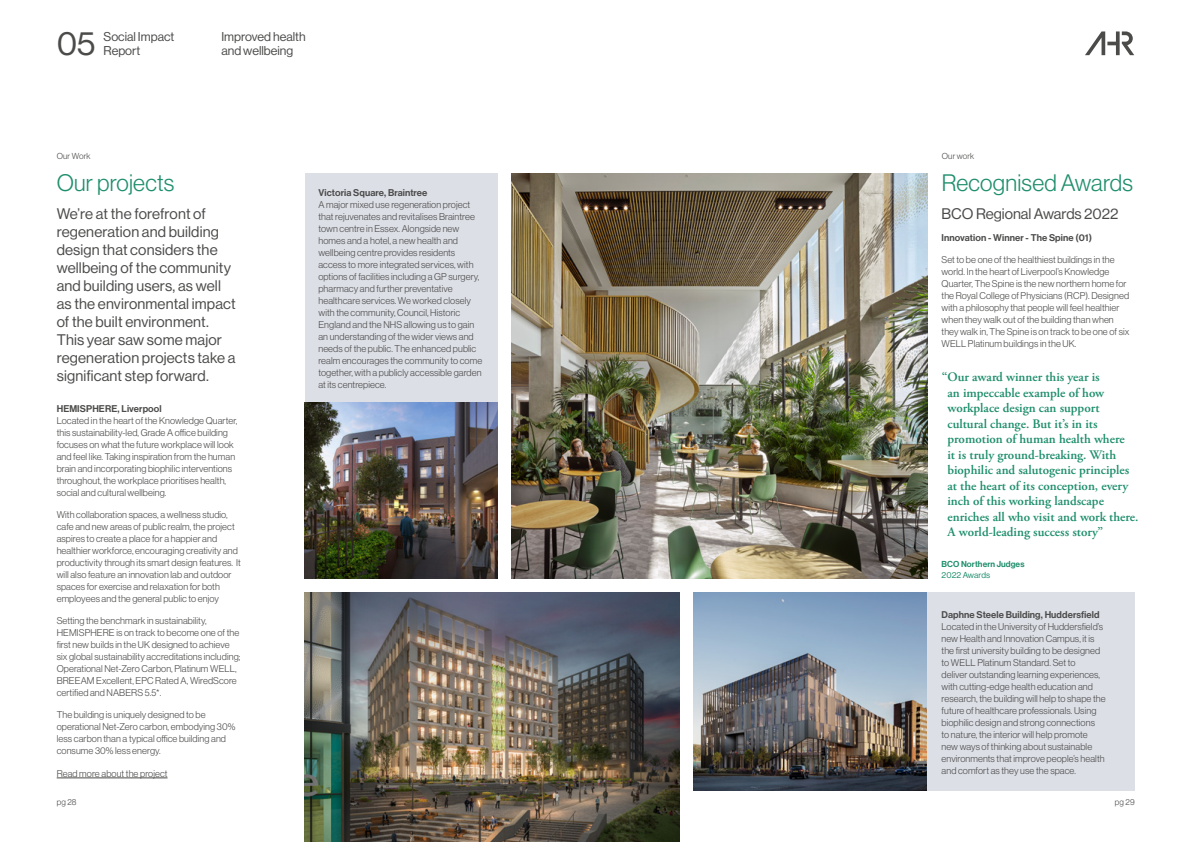
<style>
.page{position:relative;width:1191px;height:842px;background:#fff}
.page>*{position:absolute;margin:0;border:0;box-sizing:border-box;transform-origin:0 0}
.t1{font:33.1px "N Haas Grotesk DS Pro 55 Rg";color:#4b4b4a}
.t2{font:23.3px "N Haas Grotesk DS Pro 45 Lt";letter-spacing:.01em;color:#1e8e6c}
.t3{font:15px/18px "N Haas Grotesk DS Pro 55 Rg";letter-spacing:.01em;color:#4b4b4a}
.t4{font:600 13px/15.5px "Adobe Garamond Pro";color:#1e8e6c}
.t5{font:12.5px/14px "N Haas Grotesk DS Pro 55 Rg";color:#4b4b4a}
.t6{font:9.6px/12px "N Haas Grotesk DS Pro 45 Lt";letter-spacing:.01em;color:#4b4b4a}
.t7{font:9.6px "N Haas Grotesk DS Pro 65 Md";letter-spacing:.01em;color:#4b4b4a}
.t8{font:8.5px "N Haas Grotesk DS Pro 45 Lt";letter-spacing:.02em;color:#4b4b4a}
.t9{font:8.5px "N Haas Grotesk DS Pro 65 Md";letter-spacing:.01em;color:#1e8e6c}
.t10{font:8.5px "N Haas Grotesk DS Pro 55 Rg";letter-spacing:.01em;color:#1e8e6c}
</style>
<div class="page">
<div style="left:305px;top:173px;width:192px;height:405px;background:#dcdfe6"></div>
<img style="left:511px;top:173px;width:416px;height:405px">
<hr style="left:57px;top:778px;width:110px;height:1px;background:#4b4b4a">
<img style="left:305px;top:593px;width:374px;height:249px">
<img style="left:305px;top:403px;width:192px;height:175px">
<img style="left:693px;top:593px;width:234px;height:198px">
<div style="left:927px;top:593px;width:207px;height:198px;background:#dcdfe6"></div>
<svg style="left:1085px;top:31px;width:49px;height:24px"></svg>
<h1 class="t1" style="left:57px;top:24px;width:40px">05</h1>
<h3 class="t5" style="left:104px;top:30px;width:72px">Social Impact<br>Report</h3>
<h3 class="t5" style="left:221px;top:30px;width:86px">Improved health and wellbeing</h3>
<p class="t8" style="left:57px;top:151px;width:35px">Our Work</p>
<h2 class="t2" style="left:57px;top:170px;width:119px">Our projects</h2>
<p class="t3" style="left:57px;top:205px;width:180px">We’re at the forefront of regeneration and building design that considers the wellbeing of the community and building users, as well as the environmental impact of the built environment.<br>This year saw some major regeneration projects take a significant step forward.</p>
<p class="t7" style="left:57px;top:403px;width:106px">HEMISPHERE, Liverpool</p>
<p class="t6" style="left:57px;top:414px;width:182px">Located in the heart of the Knowledge Quarter, this sustainability-led, Grade A office building focuses on what the future workplace will look and feel like. Taking inspiration from the human brain and incorporating biophilic interventions throughout, the workplace prioritises health, social and cultural wellbeing.</p>
<p class="t6" style="left:57px;top:509px;width:186px">With collaboration spaces, a wellness studio, cafe and new areas of public realm, the project aspires to create a place for a happier and healthier workforce, encouraging creativity and productivity through its smart design features. It will also feature an innovation lab and outdoor spaces for exercise and relaxation for both employees and the general public to enjoy</p>
<p class="t6" style="left:57px;top:615px;width:185px">Setting the benchmark in sustainability, HEMISPHERE is on track to become one of the first new builds in the UK designed to achieve six global sustainability accreditations including; Operational Net-Zero Carbon, Platinum WELL, BREEAM Excellent, EPC Rated A, WiredScore certified and NABERS 5.5*.</p>
<p class="t6" style="left:57px;top:709px;width:180px">The building is uniquely designed to be operational Net-Zero carbon, embodying 30% less carbon than a typical office building and consume 30% less energy.</p>
<p class="t6" style="left:57px;top:767px;width:112px">Read more about the project</p>
<p class="t7" style="left:318px;top:187px;width:111px">Victoria Square, Braintree</p>
<p class="t6" style="left:318px;top:199px;width:165px">A major mixed use regeneration project that rejuvenates and revitalises Braintree town centre in Essex. Alongside new homes and a hotel, a new health and wellbeing centre provides residents access to more integrated services, with options of facilities including a GP surgery, pharmacy and further preventative healthcare services. We worked closely with the community, Council, Historic England and the NHS allowing us to gain an understanding of the wider views and needs of the public. The enhanced public realm encourages the community to come together, with a publicly accessible garden at its centrepiece.</p>
<p class="t8" style="left:941px;top:151px;width:34px">Our work</p>
<h2 class="t2" style="left:941px;top:170px;width:193px">Recognised Awards</h2>
<h3 class="t3" style="left:941px;top:205px;width:178px">BCO Regional Awards 2022</h3>
<p class="t7" style="left:941px;top:232px;width:152px">Innovation - Winner - The Spine (01)</p>
<p class="t6" style="left:941px;top:254px;width:189px">Set to be one of the healthiest buildings in the world. In the heart of Liverpool’s Knowledge Quarter, The Spine is the new northern home for the Royal College of Physicians (RCP). Designed with a philosophy that people will feel healthier when they walk out of the building than when they walk in, The Spine is on track to be one of six WELL Platinum buildings in the UK.</p>
<p class="t4" style="left:947px;top:370px;width:192px;text-indent:-6px">“Our award winner this year is<br>an impeccable example of how workplace design can support cultural change. But it’s in its promotion of human health where<br>it is truly ground-breaking. With biophilic and salutogenic principles at the heart of its conception, every inch of this working landscape enriches all who visit and work there.<br>A world-leading success story”</p>
<p class="t9" style="left:941px;top:559px;width:84px">BCO Northern Judges</p>
<p class="t10" style="left:941px;top:570px;width:50px">2022 Awards</p>
<p class="t7" style="left:941px;top:609px;width:159px">Daphne Steele Building, Huddersfield</p>
<p class="t6" style="left:941px;top:620px;width:166px">Located in the University of Huddersfield’s new Health and Innovation Campus, it is the first university building to be designed to WELL Platinum Standard. Set to<br>deliver outstanding learning experiences, with cutting-edge health education and research, the building will help to shape the future of healthcare professionals. Using biophilic design and strong connections<br>to nature, the interior will help promote new ways of thinking about sustainable environments that improve people’s health and comfort as they use the space.</p>
<p class="t8" style="left:57px;top:797px;width:21px">pg 28</p>
<p class="t8" style="left:1115px;top:797px;width:21px">pg 29</p>
</div>
